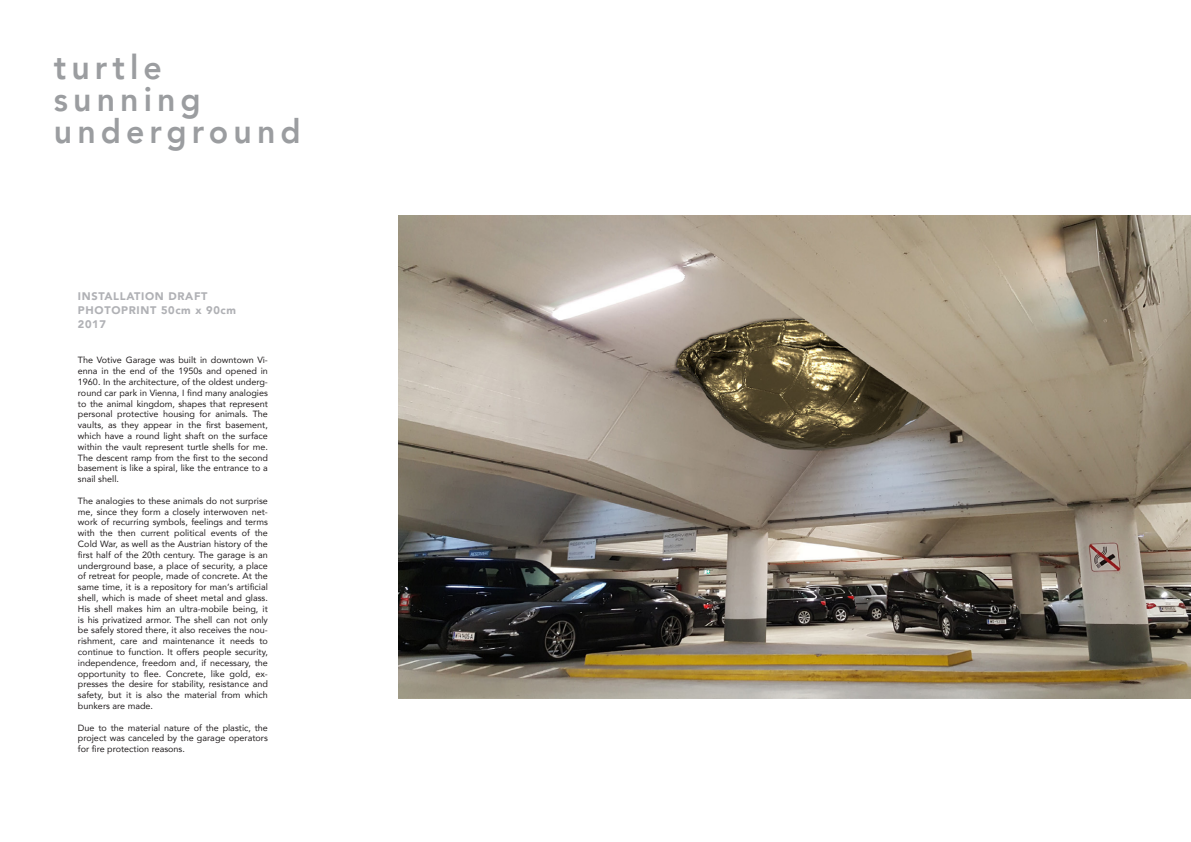
<style>
.page{position:relative;width:1191px;height:842px;background:#fff}
.page>*{position:absolute;margin:0;border:0;box-sizing:border-box;transform-origin:0 0}
.t1{font:800 33.6px "Avenir";letter-spacing:.16em;color:#9b9da0;scale:.95 1}
.t2{font:900 11px "Avenir";letter-spacing:.06em;color:#b0b1b5}
.t3{font:9px/10.8px "Avenir";color:#231f20;text-align:justify}
</style>
<div class="page">
<img style="left:398px;top:215px;width:793px;height:483px">
<p class="t1" style="left:54px;top:41px;width:115px">turtle</p>
<p class="t1" style="left:54px;top:73px;width:156px">sunning</p>
<p class="t1" style="left:54px;top:105px;width:261px">underground</p>
<p class="t2" style="left:78px;top:287px;width:131px">INSTALLATION DRAFT</p>
<p class="t2" style="left:78px;top:300px;width:160px">PHOTOPRINT 50cm x 90cm</p>
<p class="t2" style="left:78px;top:315px;width:30px">2017</p>
<p class="t3" style="left:78px;top:355px;width:191px">The Votive Garage was built in downtown Vi&shy;enna in the end of the 1950s and opened in 1960. In the architecture, of the oldest underg&shy;round car park in Vienna, I find many analogies to the animal kingdom, shapes that represent personal protective housing for animals. The vaults, as they appear in the first basement, which have a round light shaft on the surface within the vault represent turtle shells for me.<br>The descent ramp from the first to the second basement is like a spiral, like the entrance to a snail shell.</p>
<p class="t3" style="left:78px;top:495px;width:191px">The analogies to these animals do not surprise me, since they form a closely interwoven net&shy;work of recurring symbols, feelings and terms with the then current political events of the Cold War, as well as the Austrian history of the first half of the 20th century. The garage is an underground base, a place of security, a place of retreat for people, made of concrete. At the same time, it is a repository for man‘s artificial shell, which is made of sheet metal and glass.<br>His shell makes him an ultra-mobile being, it is his privatized armor. The shell can not only be safely stored there, it also receives the nou&shy;rishment, care and maintenance it needs to continue to function. It offers people security, independence, freedom and, if necessary, the opportunity to flee. Concrete, like gold, ex&shy;presses the desire for stability, resistance and safety, but it is also the material from which bunkers are made.</p>
<p class="t3" style="left:78px;top:722px;width:191px">Due to the material nature of the plastic, the project was canceled by the garage operators for fire protection reasons.</p>
</div>
